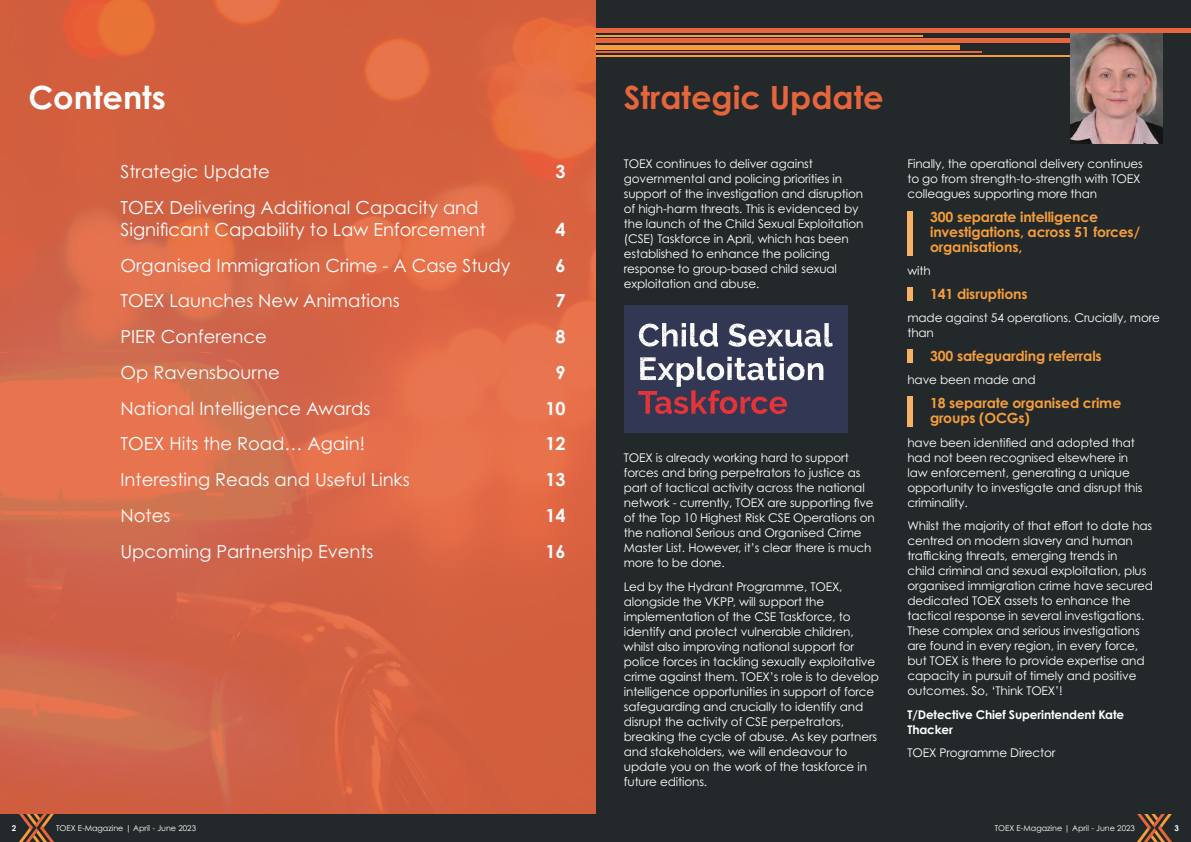
<style>
.page{position:relative;width:1191px;height:842px;background:#fff}
.page>*{position:absolute;margin:0;border:0;box-sizing:border-box;transform-origin:0 0}
.t1{font:700 32px "Century Gothic Pro";color:#e6653d}
.t2{font:700 32px "Century Gothic Pro";color:#fdfeff}
.t3{font:18px/21.6px "Century Gothic Pro";color:#fdfeff}
.t4{font:700 18px "Century Gothic Pro";color:#fdfeff}
.t5{font:700 14px/15px "Century Gothic Pro";letter-spacing:-.01em;color:#f59d3b}
.t6{font:12px/15px "Century Gothic Pro";letter-spacing:-.01em;color:#fff}
.t7{font:700 12px/15px "Century Gothic Pro";letter-spacing:-.01em;color:#fff}
.t8{font:8px "Century Gothic Pro";color:#fff}
.t9{font:700 8px "Century Gothic Pro";color:#fff}
</style>
<div class="page">
<div style="left:0;top:814px;width:1191px;height:28px;background:#23292a"></div>
<svg style="left:19px;top:814px;width:35px;height:28px"></svg>
<svg style="left:1137px;top:814px;width:35px;height:28px"></svg>
<div style="left:595px;top:0;width:596px;height:814px;background:#23292a"></div>
<div style="left:907px;top:211px;width:6px;height:44px;background:#f8b265"></div>
<div style="left:907px;top:288px;width:6px;height:13px;background:#f8b265"></div>
<div style="left:907px;top:349px;width:6px;height:13px;background:#f8b265"></div>
<div style="left:907px;top:397px;width:6px;height:30px;background:#f8b265"></div>
<hr style="left:595px;top:39px;width:503px;height:4px;background:#e6653d">
<hr style="left:595px;top:55px;width:503px;height:2px;background:#f59d3b">
<svg style="left:0;top:0;width:595px;height:814px;background:#d76645"></svg>
<hr style="left:595px;top:35px;width:328px;height:2px;background:#f59d3b">
<hr style="left:595px;top:51px;width:387px;height:2px;background:#e6653d">
<hr style="left:595px;top:45px;width:365px;height:4px;background:#f59d3b">
<img style="left:1070px;top:33px;width:92px;height:111px">
<div style="left:595px;top:28px;width:596px;height:5px;background:#e6653d"></div>
<div style="left:624px;top:305px;width:223px;height:127px;background:#323753"></div>
<svg style="left:728px;top:323px;width:104px;height:24px"></svg>
<svg style="left:638px;top:357px;width:185px;height:57px"></svg>
<svg style="left:639px;top:323px;width:79px;height:24px"></svg>
<p class="t2" style="left:28px;top:77px;width:139px">Contents</p>
<p class="t3" style="left:120px;top:161px;width:151px">Strategic Update</p>
<p class="t4" style="left:555px;top:161px;width:12px">3</p>
<p class="t3" style="left:120px;top:197px;width:367px">TOEX Delivering Additional Capacity and<br>Significant Capability to Law Enforcement</p>
<p class="t4" style="left:555px;top:218px;width:12px">4</p>
<p class="t3" style="left:120px;top:254px;width:391px">Organised Immigration Crime - A Case Study</p>
<p class="t4" style="left:555px;top:254px;width:12px">6</p>
<p class="t3" style="left:120px;top:290px;width:281px">TOEX Launches New Animations</p>
<p class="t4" style="left:555px;top:290px;width:12px">7</p>
<p class="t3" style="left:120px;top:326px;width:148px">PIER Conference</p>
<p class="t4" style="left:555px;top:325px;width:12px">8</p>
<p class="t3" style="left:120px;top:361px;width:161px">Op Ravensbourne</p>
<p class="t4" style="left:555px;top:361px;width:12px">9</p>
<p class="t3" style="left:120px;top:397px;width:251px">National Intelligence Awards</p>
<p class="t4" style="left:545px;top:397px;width:22px">10</p>
<p class="t3" style="left:120px;top:433px;width:246px">TOEX Hits the Road… Again!</p>
<p class="t4" style="left:545px;top:433px;width:22px">12</p>
<p class="t3" style="left:120px;top:469px;width:291px">Interesting Reads and Useful Links</p>
<p class="t4" style="left:545px;top:468px;width:22px">13</p>
<p class="t3" style="left:120px;top:504px;width:51px">Notes</p>
<p class="t4" style="left:545px;top:504px;width:22px">14</p>
<p class="t3" style="left:120px;top:540px;width:254px">Upcoming Partnership Events</p>
<p class="t4" style="left:545px;top:540px;width:22px">16</p>
<p class="t1" style="left:624px;top:77px;width:261px">Strategic Update</p>
<p class="t6" style="left:624px;top:156px;width:241px">TOEX continues to deliver against governmental and policing priorities in support of the investigation and disruption of high-harm threats. This is evidenced by the launch of the Child Sexual Exploitation (CSE) Taskforce in April, which has been established to enhance the policing response to group-based child sexual exploitation and abuse.</p>
<p class="t6" style="left:624px;top:450px;width:252px">TOEX is already working hard to support forces and bring perpetrators to justice as part of tactical activity across the national network - currently, TOEX are supporting five of the Top 10 Highest Risk CSE Operations on the national Serious and Organised Crime Master List. However, it’s clear there is much more to be done.</p>
<p class="t6" style="left:624px;top:578px;width:257px">Led by the Hydrant Programme, TOEX, alongside the VKPP, will support the implementation of the CSE Taskforce, to identify and protect vulnerable children, whilst also improving national support for police forces in tackling sexually exploitative crime against them. TOEX’s role is to develop intelligence opportunities in support of force safeguarding and crucially to identify and disrupt the activity of CSE perpetrators, breaking the cycle of abuse. As key partners and stakeholders, we will endeavour to update you on the work of the taskforce in future editions.</p>
<p class="t6" style="left:907px;top:156px;width:237px">Finally, the operational delivery continues to go from strength-to-strength with TOEX colleagues supporting more than</p>
<p class="t5" style="left:930px;top:209px;width:211px">300 separate intelligence investigations, across 51 forces/ organisations,</p>
<p class="t6" style="left:907px;top:263px;width:25px">with</p>
<p class="t5" style="left:930px;top:286px;width:99px">141 disruptions</p>
<p class="t6" style="left:907px;top:310px;width:254px">made against 54 operations. Crucially, more than</p>
<p class="t5" style="left:930px;top:348px;width:173px">300 safeguarding referrals</p>
<p class="t6" style="left:907px;top:373px;width:130px">have been made and</p>
<p class="t5" style="left:930px;top:395px;width:193px">18 separate organised crime groups (OCGs)</p>
<p class="t6" style="left:907px;top:435px;width:236px">have been identified and adopted that had not been recognised elsewhere in law enforcement, generating a unique opportunity to investigate and disrupt this criminality.</p>
<p class="t6" style="left:907px;top:518px;width:247px">Whilst the majority of that effort to date has centred on modern slavery and human trafficking threats, emerging trends in<br>child criminal and sexual exploitation, plus organised immigration crime have secured dedicated TOEX assets to enhance the tactical response in several investigations.<br>These complex and serious investigations are found in every region, in every force, but TOEX is there to provide expertise and capacity in pursuit of timely and positive outcomes. So, ‘Think TOEX’!</p>
<p class="t7" style="left:907px;top:706px;width:218px">T/Detective Chief Superintendent Kate<br>Thacker</p>
<p class="t6" style="left:907px;top:745px;width:150px">TOEX Programme Director</p>
<p class="t9" style="left:12px;top:823px;width:6px">2</p>
<p class="t8" style="left:56px;top:823px;width:142px">TOEX E-Magazine | April - June 2023</p>
<p class="t8" style="left:995px;top:823px;width:142px">TOEX E-Magazine | April - June 2023</p>
<p class="t9" style="left:1174px;top:823px;width:6px">3</p>
</div>
